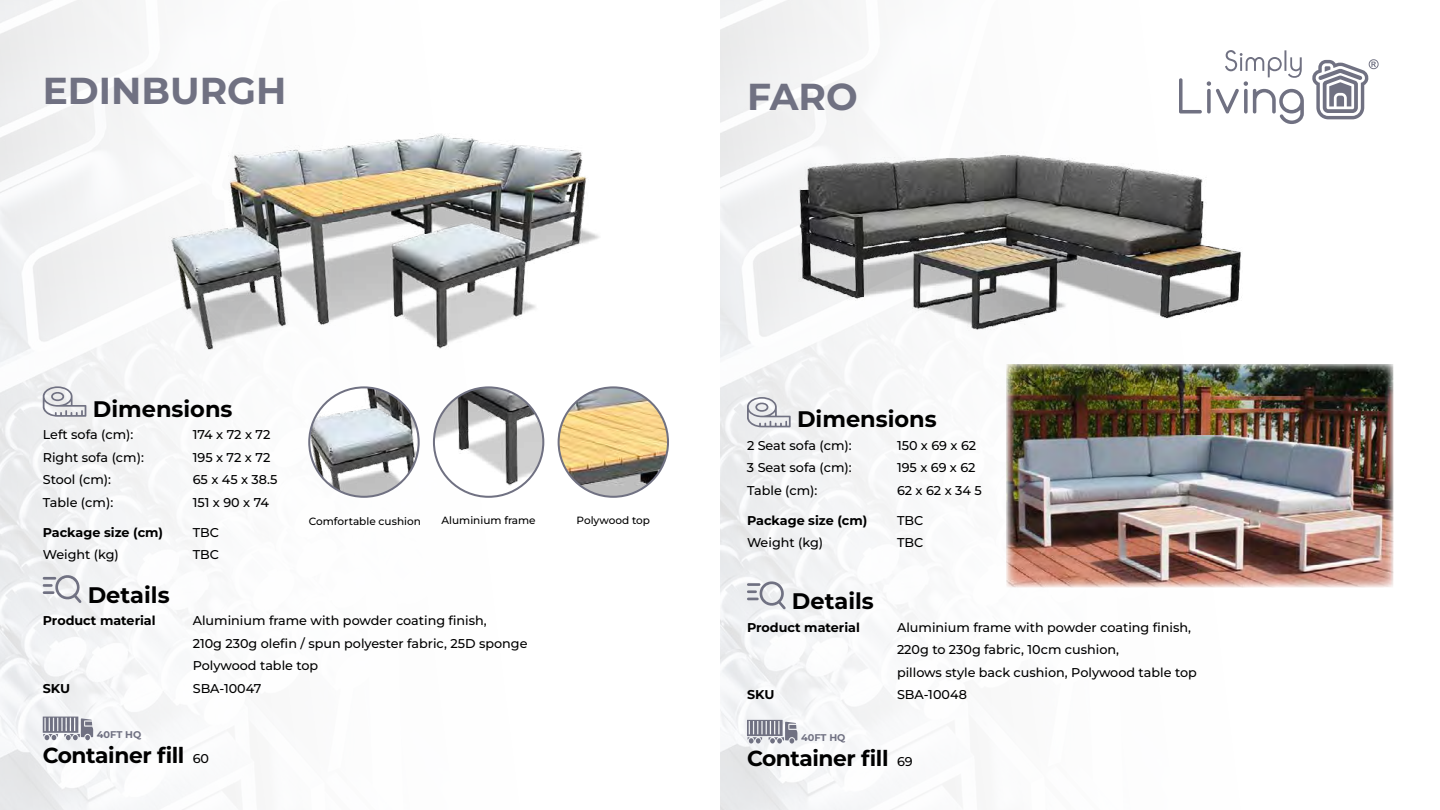
<style>
.page{position:relative;width:1440px;height:810px;background:#fff}
.page>*{position:absolute;margin:0;border:0;box-sizing:border-box;transform-origin:0 0}
.t1{font:700 37.5px "Montserrat";color:#707182}
.t2{font:700 22.5px "Montserrat";color:#000}
.t3{font:700 21.75px "Montserrat";letter-spacing:-.02em;color:#000}
.t4{font:500 12.75px/22.5px "Montserrat";color:#000}
.t5{font:700 12.75px "Montserrat";color:#000}
.t6{font:500 10.5px "Montserrat";color:#000}
.t7{font:700 9.75px "Montserrat";color:#707182}
.s1{font-weight:500;font-size:12.75px}
</style>
<div class="page">
<img style="left:0;top:0;width:669px;height:810px">
<img style="left:151px;top:110px;width:458px;height:260px">
<img style="left:720px;top:0;width:664px;height:810px">
<svg style="left:43px;top:574px;width:39px;height:29px"></svg>
<svg style="left:43px;top:717px;width:50px;height:23px"></svg>
<svg style="left:43px;top:386px;width:43px;height:31px"></svg>
<svg style="left:747px;top:580px;width:39px;height:29px"></svg>
<svg style="left:747px;top:720px;width:50px;height:24px"></svg>
<svg style="left:747px;top:397px;width:44px;height:30px"></svg>
<img style="left:559px;top:387px;width:109px;height:110px;border-radius:55px">
<div style="left:558px;top:386px;width:111px;height:112px;border:2px solid #707182;border-radius:50%"></div>
<img style="left:434px;top:387px;width:109px;height:110px;border-radius:54px">
<div style="left:433px;top:386px;width:111px;height:112px;border:2px solid #707182;border-radius:50%"></div>
<img style="left:309px;top:387px;width:110px;height:110px;border-radius:55px">
<div style="left:308px;top:386px;width:112px;height:112px;border:2px solid #707182;border-radius:50%"></div>
<img style="left:1006px;top:364px;width:388px;height:223px">
<img style="left:792px;top:147px;width:461px;height:219px">
<h1 class="t1" style="left:43px;top:66px;width:245px">EDINBURGH</h1>
<h1 class="t1" style="left:747px;top:71px;width:112px">FARO</h1>
<h2 class="t2" style="left:93px;top:394px;width:141px">Dimensions</h2>
<p class="t4" style="left:43px;top:423px;width:92px">Left sofa (cm):</p>
<p class="t4" style="left:193px;top:423px;width:79px">174 x 72 x 72</p>
<p class="t4" style="left:43px;top:446px;width:103px">Right sofa (cm):</p>
<p class="t4" style="left:193px;top:446px;width:79px">195 x 72 x 72</p>
<p class="t4" style="left:43px;top:468px;width:70px">Stool (cm):</p>
<p class="t4" style="left:193px;top:468px;width:86px">65 x 45 x 38.5</p>
<p class="t4" style="left:43px;top:491px;width:72px">Table (cm):</p>
<p class="t4" style="left:193px;top:491px;width:78px">151 x 90 x 74</p>
<p class="t5" style="left:43px;top:524px;width:122px">Package size (cm)</p>
<p class="t4" style="left:193px;top:521px;width:28px">TBC</p>
<p class="t4" style="left:43px;top:543px;width:78px">Weight (kg)</p>
<p class="t4" style="left:193px;top:543px;width:28px">TBC</p>
<p class="t6" style="left:309px;top:514px;width:114px">Comfortable cushion</p>
<p class="t6" style="left:442px;top:513px;width:96px">Aluminium frame</p>
<p class="t6" style="left:577px;top:513px;width:75px">Polywood top</p>
<h2 class="t2" style="left:88px;top:580px;width:83px">Details</h2>
<p class="t5" style="left:43px;top:612px;width:114px">Product material</p>
<p class="t4" style="left:193px;top:609px;width:336px">Aluminium frame with powder coating finish,<br>210g 230g olefin / spun polyester fabric, 25D sponge<br>Polywood table top</p>
<p class="t5" style="left:43px;top:680px;width:29px">SKU</p>
<p class="t4" style="left:193px;top:677px;width:70px">SBA-10047</p>
<p class="t7" style="left:97px;top:728px;width:46px">40FT HQ</p>
<h3 class="t3" style="left:43px;top:741px;width:168px">Container fill <span class="s1">60</span></h3>
<h2 class="t2" style="left:797px;top:404px;width:141px">Dimensions</h2>
<p class="t4" style="left:747px;top:434px;width:106px">2 Seat sofa (cm):</p>
<p class="t4" style="left:897px;top:434px;width:81px">150 x 69 x 62</p>
<p class="t4" style="left:747px;top:456px;width:106px">3 Seat sofa (cm):</p>
<p class="t4" style="left:897px;top:456px;width:80px">195 x 69 x 62</p>
<p class="t4" style="left:747px;top:479px;width:72px">Table (cm):</p>
<p class="t4" style="left:897px;top:479px;width:86px">62 x 62 x 34 5</p>
<p class="t5" style="left:747px;top:512px;width:122px">Package size (cm)</p>
<p class="t4" style="left:897px;top:509px;width:28px">TBC</p>
<p class="t4" style="left:747px;top:531px;width:78px">Weight (kg)</p>
<p class="t4" style="left:897px;top:531px;width:28px">TBC</p>
<h2 class="t2" style="left:792px;top:586px;width:83px">Details</h2>
<p class="t5" style="left:747px;top:619px;width:114px">Product material</p>
<p class="t4" style="left:897px;top:616px;width:301px">Aluminium frame with powder coating finish,<br>220g to 230g fabric, 10cm cushion,<br>pillows style back cushion, Polywood table top</p>
<p class="t5" style="left:747px;top:686px;width:29px">SKU</p>
<p class="t4" style="left:897px;top:683px;width:71px">SBA-10048</p>
<p class="t7" style="left:801px;top:731px;width:46px">40FT HQ</p>
<h3 class="t3" style="left:747px;top:744px;width:167px">Container fill <span class="s1">69</span></h3>
</div>
